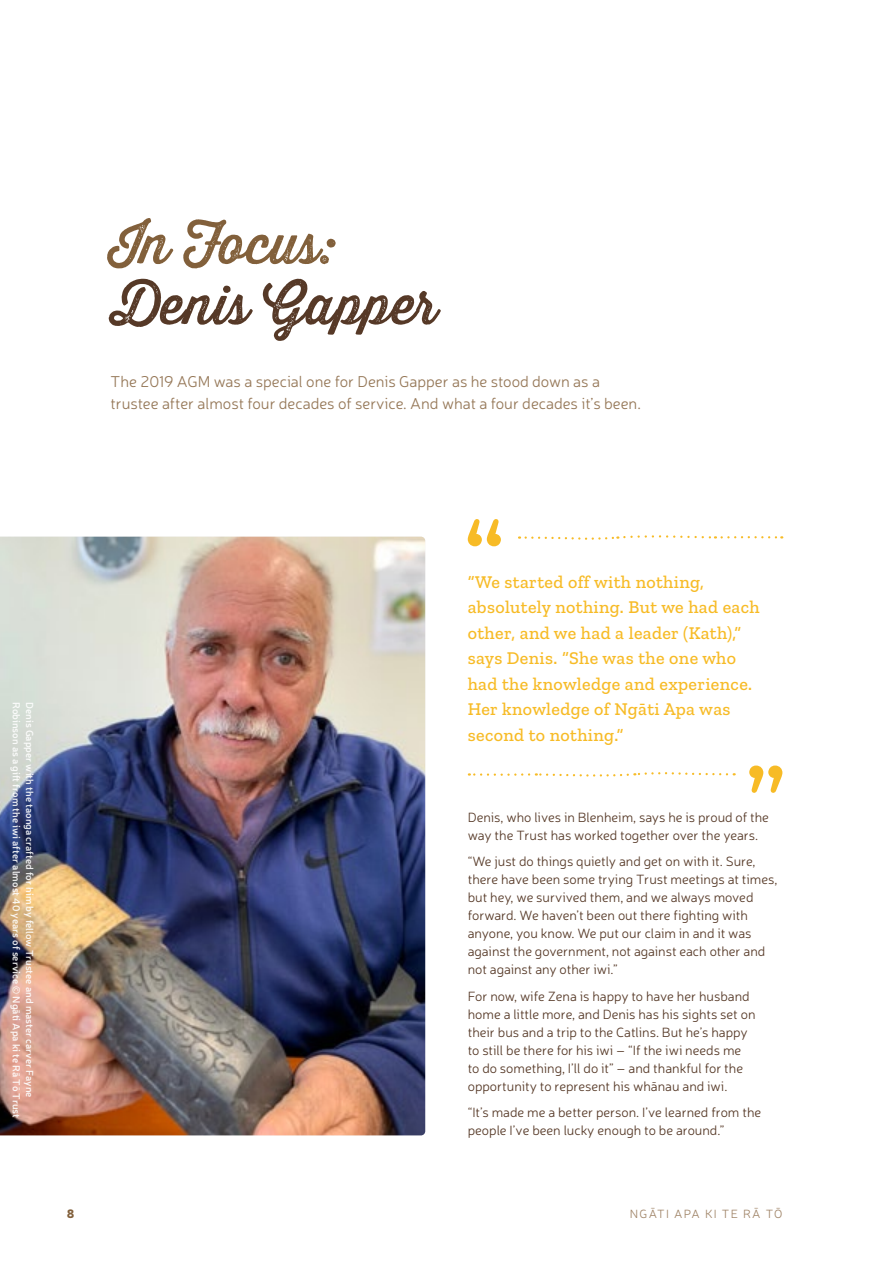
<style>
.page{position:relative;width:893px;height:1263px;background:#fff}
.page>*{position:absolute;margin:0;border:0;box-sizing:border-box;transform-origin:0 0}
.t1{font:53.85px "Thirsty Rough Reg One";letter-spacing:.01em;color:#563927}
.t2{font:53.85px "Thirsty Rough Reg One";letter-spacing:-.01em;color:#82603b}
.t3{font:500 18px/25.5px "Zilla Slab";letter-spacing:.02em;color:#f7bb26}
.t4{font:300 15.75px/21.8px "Neris";color:#957757}
.t5{font:300 13.5px/18px "Neris";color:#563927}
.t6{font:300 12px "Neris";letter-spacing:.11em;color:#9f8366}
.t7{font:900 12px "Neris";color:#82603b}
.t8{font:600 10.2px "Neris";color:#fff}
</style>
<div class="page">
<img style="left:0;top:537px;width:425px;height:598px">
<svg style="left:519px;top:535px;width:263px;height:5px"></svg>
<svg style="left:469px;top:772px;width:266px;height:5px"></svg>
<svg style="left:468px;top:519px;width:33px;height:27px"></svg>
<svg style="left:749px;top:765px;width:33px;height:28px"></svg>
<h1 class="t2" style="left:111px;top:204px;width:226px">In Focus:</h1>
<h1 class="t1" style="left:111px;top:265px;width:328px">Denis Gapper</h1>
<p class="t4" style="left:111px;top:370px;width:532px">The 2019 AGM was a special one for Denis Gapper as he stood down as a trustee after almost four decades of service. And what a four decades it’s been.</p>
<p class="t8" style="left:23px;top:702px;width:417px;rotate:90deg">Robinson as a gift from the iwi after almost 40 years of service © Ngāti Apa ki te Rā Tō Trust</p>
<p class="t8" style="left:37px;top:702px;width:397px;rotate:90deg">Denis Gapper with the taonga crafted for him by fellow Trustee and master carver Fayne</p>
<h2 class="t3" style="left:468px;top:569px;width:293px">“We started off with nothing, absolutely nothing. But we had each other, and we had a leader (Kath),” says Denis. “She was the one who had the knowledge and experience.<br>Her knowledge of Ngāti Apa was second to nothing.”</h2>
<p class="t5" style="left:468px;top:808px;width:303px">Denis, who lives in Blenheim, says he is proud of the way the Trust has worked together over the years.</p>
<p class="t5" style="left:468px;top:852px;width:311px">“We just do things quietly and get on with it. Sure, there have been some trying Trust meetings at times, but hey, we survived them, and we always moved forward. We haven’t been out there fighting with anyone, you know. We put our claim in and it was against the government, not against each other and not against any other iwi.”</p>
<p class="t5" style="left:468px;top:987px;width:289px">For now, wife Zena is happy to have her husband home a little more, and Denis has his sights set on their bus and a trip to the Catlins. But he’s happy to still be there for his iwi – “If the iwi needs me to do something, I’ll do it” – and thankful for the opportunity to represent his whānau and iwi.</p>
<p class="t5" style="left:468px;top:1103px;width:295px">“It’s made me a better person. I’ve learned from the people I’ve been lucky enough to be around.”</p>
<p class="t7" style="left:67px;top:1205px;width:9px">8</p>
<p class="t6" style="left:630px;top:1206px;width:154px">NGĀTI APA KI TE RĀ TŌ</p>
</div>
